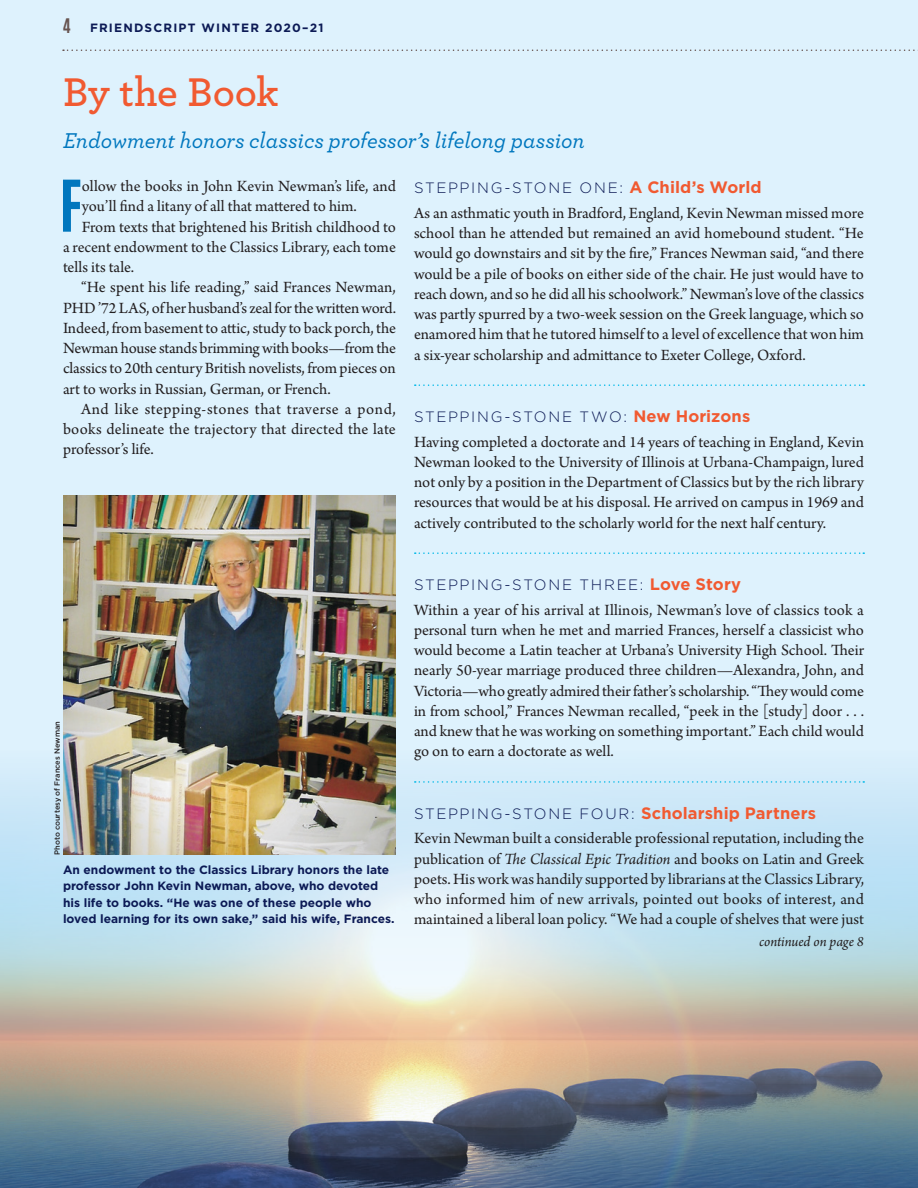
<style>
.page{position:relative;width:918px;height:1188px;background:#def2fd}
.page>*{position:absolute;margin:0;border:0;box-sizing:border-box;transform-origin:0 0}
.Text_first_paragraph{font:600 74.4px "Tungsten";color:#0077be}
.A_head{font:600 42px "Archer";color:#f15a31}
.b_Head{font:italic 500 22.5px "Archer";letter-spacing:-.005em;color:#0077be}
.Text_no_indent{font:16.5px/20.2px "Arno Pro";color:#231f20;text-align:justify}
.Text{font:16.5px/20.2px "Arno Pro";color:#231f20;text-align:justify}
.Text_first_paragraph-2{font:16.5px/20.2px "Arno Pro";color:#231f20}
.C_Head{font:300 15px "Gotham";letter-spacing:.105em;color:#0c1a55}
.Continued{font:italic 15px "Arno Pro";letter-spacing:-.005em;color:#231f20}
.t1{font:700 12px/16.5px "Gotham";color:#0c1a55}
.t2{font:700 12px "Gotham";letter-spacing:.1em;color:#0c1a55}
.Credit{font:500 7.5px "Gotham";color:#231f20}
.s1{font-family:"Tungsten";font-weight:600;font-size:21px;color:#675450}
.s2{font-weight:700;font-size:16.5px;color:#f15a31}
.s3{font-style:italic}
</style>
<div class="page">
<img style="left:0;top:778px;width:918px;height:410px">
<svg style="left:415px;top:384px;width:449px;height:2px"></svg>
<svg style="left:415px;top:552px;width:449px;height:2px"></svg>
<svg style="left:415px;top:781px;width:449px;height:2px"></svg>
<img style="left:63px;top:495px;width:333px;height:360px">
<svg style="left:63px;top:50px;width:855px;height:1px"></svg>
<p class="t2" style="left:63px;top:20px;width:262px"><span class="s1">4</span> FRIENDSCRIPT WINTER 2020–21</p>
<p class="A_head" style="left:63px;top:60px;width:217px">By the Book</p>
<p class="b_Head" style="left:63px;top:124px;width:523px">Endowment honors classics professor’s lifelong passion</p>
<p class="C_Head" style="left:414px;top:178px;width:349px">STEPPING-STONE ONE: <span class="s2">A Child’s World</span></p>
<p class="Text_no_indent" style="left:414px;top:204px;width:452px">As an asthmatic youth in Bradford, England, Kevin Newman missed more school than he attended but remained an avid homebound student. “He would go downstairs and sit by the fire,” Frances Newman said, “and there would be a pile of books on either side of the chair. He just would have to reach down, and so he did all his schoolwork.” Newman’s love of the classics was partly spurred by a two-week session on the Greek language, which so enamored him that he tutored himself to a level of excellence that won him a six-year scholarship and admittance to Exeter College, Oxford.</p>
<p class="Text_first_paragraph" style="left:61px;top:167px;width:23px">F</p>
<p class="Text_first_paragraph-2" style="left:82px;top:177px;width:316px">ollow the books in John Kevin Newman’s life, and you’ll find a litany of all that mattered to him.</p>
<p class="Text_no_indent" style="left:63px;top:217px;width:335px;text-indent:19px">From texts that brightened his British childhood to a recent endowment to the Classics Library, each tome tells its tale.</p>
<p class="Text" style="left:63px;top:278px;width:335px;text-indent:18px">“He spent his life reading,” said Frances Newman, PHD ’72 LAS, of her husband’s zeal for the written word.<br>Indeed, from basement to attic, study to back porch, the Newman house stands brimming with books—from the classics to 20th century British novelists, from pieces on art to works in Russian, German, or French.</p>
<p class="Text" style="left:63px;top:400px;width:334px;text-indent:18px">And like stepping-stones that traverse a pond, books delineate the trajectory that directed the late professor’s life.</p>
<p class="C_Head" style="left:414px;top:407px;width:338px">STEPPING-STONE TWO: <span class="s2">New Horizons</span></p>
<p class="Text_no_indent" style="left:414px;top:432px;width:451px">Having completed a doctorate and 14 years of teaching in England, Kevin Newman looked to the University of Illinois at Urbana-Champaign, lured not only by a position in the Department of Classics but by the rich library resources that would be at his disposal. He arrived on campus in 1969 and actively contributed to the scholarly world for the next half century.</p>
<p class="Credit" style="left:52px;top:855px;width:135px;rotate:-90deg">Photo courtesy of Frances Newman</p>
<p class="t1" style="left:63px;top:861px;width:333px">An endowment to the Classics Library honors the late professor John Kevin Newman, above, who devoted his life to books. “He was one of these people who loved learning for its own sake,” said his wife, Frances.</p>
<p class="C_Head" style="left:414px;top:575px;width:329px">STEPPING-STONE THREE: <span class="s2">Love Story</span></p>
<p class="Text_no_indent" style="left:414px;top:600px;width:452px">Within a year of his arrival at Illinois, Newman’s love of classics took a personal turn when he met and married Frances, herself a classicist who would become a Latin teacher at Urbana’s University High School. Their nearly 50-year marriage produced three children—Alexandra, John, and Victoria—who greatly admired their father’s scholarship. “They would come in from school,” Frances Newman recalled, “peek in the [study] door . . . and knew that he was working on something important.” Each child would go on to earn a doctorate as well.</p>
<p class="C_Head" style="left:414px;top:804px;width:404px">STEPPING-STONE FOUR: <span class="s2">Scholarship Partners</span></p>
<p class="Text_no_indent" style="left:414px;top:829px;width:452px">Kevin Newman built a considerable professional reputation, including the publication of <span class="s3">The Classical Epic Tradition</span> and books on Latin and Greek poets. His work was handily supported by librarians at the Classics Library, who informed him of new arrivals, pointed out books of interest, and maintained a liberal loan policy. “We had a couple of shelves that were just</p>
<p class="Continued" style="left:759px;top:933px;width:106px">continued on page 8</p>
</div>
